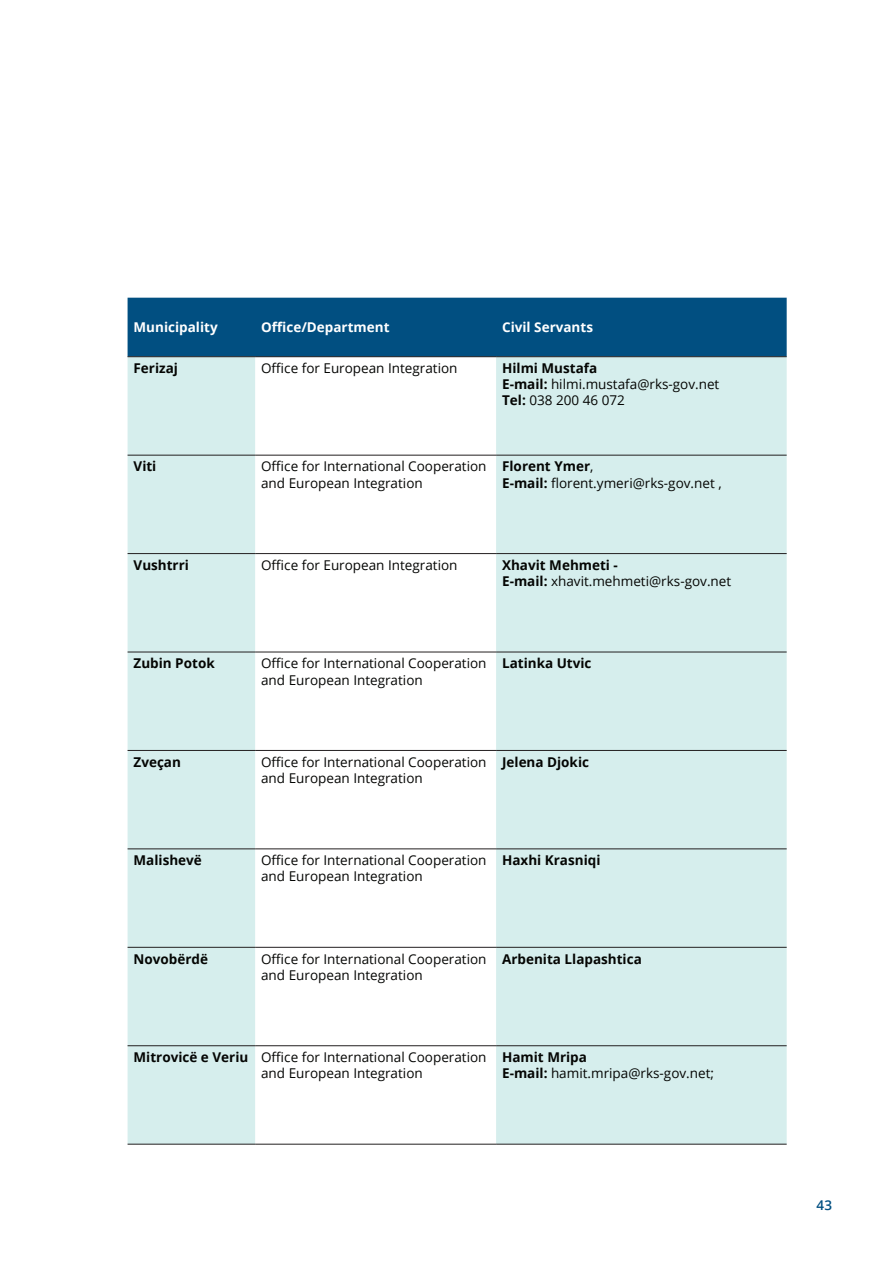
<style>
.page{position:relative;width:893px;height:1263px;background:#fff}
.page>*{position:absolute;margin:0;border:0;box-sizing:border-box;transform-origin:0 0}
.t1{font:13.5px/16.2px "Open Sans";color:#040503}
.t2{font:700 13.5px "Open Sans";color:#040503}
.t3{font:700 13.5px "Open Sans";color:#fff}
.t4{font:600 13.5px "Open Sans";color:#014f81}
.s1{font-weight:700}
</style>
<div class="page">
<div style="left:128px;top:298px;width:659px;height:58px;background:#014f81"></div>
<svg style="left:128px;top:357px;width:659px;height:787px;fill:#d6eeed"></svg>
<hr style="left:255px;top:455px;width:241px;height:1px;background:#231f20">
<hr style="left:255px;top:553px;width:241px;height:1px;background:#231f20">
<hr style="left:255px;top:652px;width:241px;height:1px;background:#231f20">
<hr style="left:255px;top:750px;width:241px;height:1px;background:#231f20">
<hr style="left:255px;top:848px;width:241px;height:1px;background:#231f20">
<hr style="left:255px;top:947px;width:241px;height:1px;background:#231f20">
<hr style="left:255px;top:1045px;width:241px;height:1px;background:#231f20">
<hr style="left:255px;top:1144px;width:241px;height:1px;background:#231f20">
<hr style="left:128px;top:455px;width:127px;height:1px;background:#231f20">
<hr style="left:128px;top:553px;width:127px;height:1px;background:#231f20">
<hr style="left:128px;top:652px;width:127px;height:1px;background:#231f20">
<hr style="left:128px;top:750px;width:127px;height:1px;background:#231f20">
<hr style="left:128px;top:848px;width:127px;height:1px;background:#231f20">
<hr style="left:128px;top:947px;width:127px;height:1px;background:#231f20">
<hr style="left:128px;top:1045px;width:127px;height:1px;background:#231f20">
<hr style="left:128px;top:1144px;width:127px;height:1px;background:#231f20">
<hr style="left:496px;top:455px;width:291px;height:1px;background:#231f20">
<hr style="left:496px;top:553px;width:291px;height:1px;background:#231f20">
<hr style="left:496px;top:652px;width:291px;height:1px;background:#231f20">
<hr style="left:496px;top:750px;width:291px;height:1px;background:#231f20">
<hr style="left:496px;top:848px;width:291px;height:1px;background:#231f20">
<hr style="left:496px;top:947px;width:291px;height:1px;background:#231f20">
<hr style="left:496px;top:1045px;width:291px;height:1px;background:#231f20">
<hr style="left:496px;top:1144px;width:291px;height:1px;background:#231f20">
<hr style="left:128px;top:356px;width:127px;height:1px;background:#231f20">
<hr style="left:255px;top:356px;width:241px;height:1px;background:#231f20">
<hr style="left:496px;top:356px;width:291px;height:1px;background:#231f20">
<p class="t3" style="left:134px;top:318px;width:86px">Municipality</p>
<p class="t3" style="left:261px;top:318px;width:130px">Office/Department</p>
<p class="t3" style="left:502px;top:318px;width:92px">Civil Servants</p>
<p class="t2" style="left:134px;top:359px;width:46px">Ferizaj</p>
<p class="t1" style="left:261px;top:360px;width:198px">Office for European Integration</p>
<p class="t1" style="left:502px;top:360px;width:219px"><span class="s1">Hilmi Mustafa<br>E-mail:</span> hilmi.mustafa@rks-gov.net<br><span class="s1">Tel:</span> 038 200 46 072</p>
<p class="t2" style="left:134px;top:457px;width:24px">Viti</p>
<p class="t1" style="left:261px;top:458px;width:227px">Office for International Cooperation and European Integration</p>
<p class="t1" style="left:502px;top:458px;width:221px"><span class="s1">Florent Ymer</span>,<br><span class="s1">E-mail:</span> florent.ymeri@rks-gov.net ,</p>
<p class="t2" style="left:134px;top:555px;width:57px">Vushtrri</p>
<p class="t1" style="left:261px;top:556px;width:198px">Office for European Integration</p>
<p class="t1" style="left:502px;top:556px;width:231px"><span class="s1">Xhavit Mehmeti -<br>E-mail:</span> xhavit.mehmeti@rks-gov.net</p>
<p class="t2" style="left:134px;top:654px;width:83px">Zubin Potok</p>
<p class="t1" style="left:261px;top:655px;width:227px">Office for International Cooperation and European Integration</p>
<p class="t2" style="left:502px;top:654px;width:91px">Latinka Utvic</p>
<p class="t2" style="left:134px;top:752px;width:49px">Zveçan</p>
<p class="t1" style="left:261px;top:753px;width:227px">Office for International Cooperation and European Integration</p>
<p class="t2" style="left:502px;top:752px;width:88px">Jelena Djokic</p>
<p class="t2" style="left:134px;top:851px;width:70px">Malishevë</p>
<p class="t1" style="left:261px;top:852px;width:227px">Office for International Cooperation and European Integration</p>
<p class="t2" style="left:502px;top:851px;width:100px">Haxhi Krasniqi</p>
<p class="t2" style="left:134px;top:949px;width:76px">Novobërdë</p>
<p class="t1" style="left:261px;top:950px;width:227px">Office for International Cooperation and European Integration</p>
<p class="t2" style="left:502px;top:949px;width:141px">Arbenita Llapashtica</p>
<p class="t1" style="left:261px;top:1049px;width:227px;text-indent:-128px"><span class="s1">Mitrovicë e Veriu</span> Office for International Cooperation and European Integration</p>
<p class="t1" style="left:502px;top:1049px;width:213px"><span class="s1">Hamit Mripa<br>E-mail:</span> hamit.mripa@rks-gov.net;</p>
<p class="t4" style="left:817px;top:1195px;width:17px">43</p>
</div>
